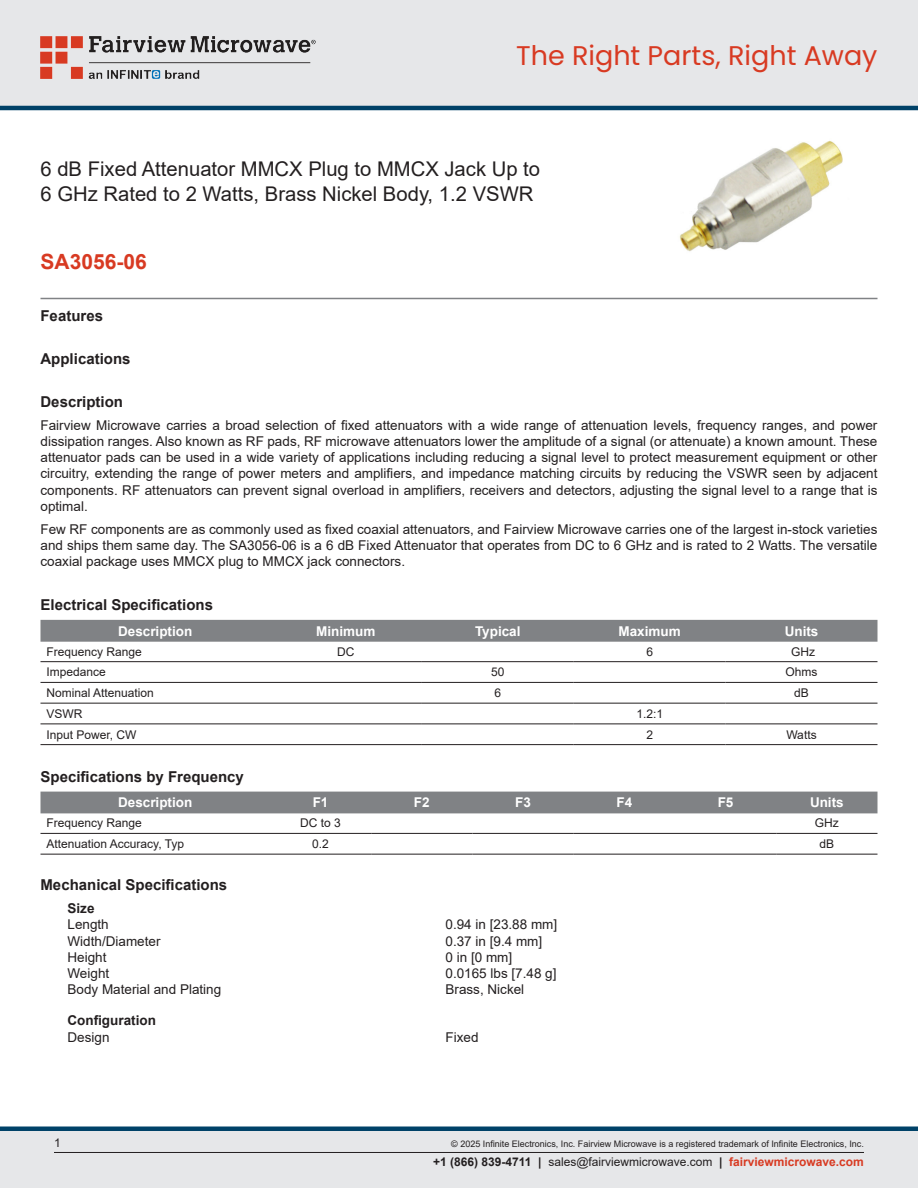
<style>
.page{position:relative;width:918px;height:1188px;background:#fff}
.page>*{position:absolute;margin:0;border:0;box-sizing:border-box;transform-origin:0 0}
.t1{font:27px "Poppins";color:#d83a22}
.Branded_Part_No{font:700 21px "Arial";color:#d83a22}
.Web_Description_Para{font:20.25px/24.3px "Arial";color:#231f20}
.Head1{font:700 15px "Arial";color:#231f20}
.MarketingDescription{font:13.5px/16.2px "Arial";color:#231f20;text-align:justify}
.Specs_Para{font:13.5px "Arial";color:#231f20}
.Table_Header{font:700 13.5px "Arial";color:#fff}
.Head3{font:700 13.5px "Arial";color:#231f20}
.Head2_after_Head1{font:700 13.5px "Arial";color:#231f20}
.Table_Body_Left{font:12px "Arial";color:#231f20}
.Table_Body{font:12px "Arial";color:#231f20}
.Copyright_disclaimer{font:9px "Arial";color:#231f20}
.s1{font-weight:700}
.s2{font-weight:700;color:#d83a22}
</style>
<div class="page">
<div style="left:0;top:1131px;width:918px;height:57px;background:#e6e7e9"></div>
<div style="left:0;top:1126px;width:918px;height:5px;background:#004268"></div>
<div style="left:0;top:0;width:918px;height:108px;background:#e6e7e9"></div>
<hr style="left:0;top:106px;width:918px;height:4px;background:#004268">
<img style="left:40px;top:36px;width:276px;height:42px">
<hr style="left:54px;top:1152px;width:810px;height:1px;background:#231f20">
<hr style="left:40px;top:298px;width:838px;height:1px;background:#808285">
<img style="left:680px;top:140px;width:163px;height:112px">
<div style="left:40px;top:620px;width:838px;height:22px;background:#808285"></div>
<hr style="left:40px;top:661px;width:230px;height:1px;background:#231f20">
<hr style="left:270px;top:661px;width:152px;height:1px;background:#231f20">
<hr style="left:422px;top:661px;width:152px;height:1px;background:#231f20">
<hr style="left:574px;top:661px;width:152px;height:1px;background:#231f20">
<hr style="left:726px;top:661px;width:152px;height:1px;background:#231f20">
<hr style="left:40px;top:682px;width:230px;height:1px;background:#231f20">
<hr style="left:270px;top:682px;width:152px;height:1px;background:#231f20">
<hr style="left:422px;top:682px;width:152px;height:1px;background:#231f20">
<hr style="left:574px;top:682px;width:152px;height:1px;background:#231f20">
<hr style="left:726px;top:682px;width:152px;height:1px;background:#231f20">
<hr style="left:40px;top:703px;width:230px;height:1px;background:#231f20">
<hr style="left:270px;top:703px;width:152px;height:1px;background:#231f20">
<hr style="left:422px;top:703px;width:152px;height:1px;background:#231f20">
<hr style="left:574px;top:703px;width:152px;height:1px;background:#231f20">
<hr style="left:726px;top:703px;width:152px;height:1px;background:#231f20">
<hr style="left:40px;top:724px;width:230px;height:1px;background:#231f20">
<hr style="left:270px;top:724px;width:152px;height:1px;background:#231f20">
<hr style="left:422px;top:724px;width:152px;height:1px;background:#231f20">
<hr style="left:574px;top:724px;width:152px;height:1px;background:#231f20">
<hr style="left:726px;top:724px;width:152px;height:1px;background:#231f20">
<hr style="left:40px;top:744px;width:230px;height:1px;background:#231f20">
<hr style="left:270px;top:744px;width:152px;height:1px;background:#231f20">
<hr style="left:422px;top:744px;width:152px;height:1px;background:#231f20">
<hr style="left:574px;top:744px;width:152px;height:1px;background:#231f20">
<hr style="left:726px;top:744px;width:152px;height:1px;background:#231f20">
<div style="left:40px;top:792px;width:838px;height:21px;background:#808285"></div>
<hr style="left:40px;top:833px;width:230px;height:1px;background:#231f20">
<hr style="left:270px;top:833px;width:101px;height:1px;background:#231f20">
<hr style="left:371px;top:833px;width:101px;height:1px;background:#231f20">
<hr style="left:472px;top:833px;width:102px;height:1px;background:#231f20">
<hr style="left:574px;top:833px;width:101px;height:1px;background:#231f20">
<hr style="left:675px;top:833px;width:101px;height:1px;background:#231f20">
<hr style="left:776px;top:833px;width:102px;height:1px;background:#231f20">
<hr style="left:40px;top:854px;width:230px;height:1px;background:#231f20">
<hr style="left:270px;top:854px;width:101px;height:1px;background:#231f20">
<hr style="left:371px;top:854px;width:101px;height:1px;background:#231f20">
<hr style="left:472px;top:854px;width:102px;height:1px;background:#231f20">
<hr style="left:574px;top:854px;width:101px;height:1px;background:#231f20">
<hr style="left:675px;top:854px;width:101px;height:1px;background:#231f20">
<hr style="left:776px;top:854px;width:102px;height:1px;background:#231f20">
<h1 class="t1" style="left:516px;top:40px;width:363px">The Right Parts, Right Away</h1>
<h1 class="Web_Description_Para" style="left:40px;top:157px;width:501px">6 dB Fixed Attenuator MMCX Plug to MMCX Jack Up to<br>6 GHz Rated to 2 Watts, Brass Nickel Body, 1.2 VSWR</h1>
<p class="Branded_Part_No" style="left:40px;top:247px;width:108px">SA3056-06</p>
<p class="Head1" style="left:40px;top:306px;width:64px">Features</p>
<p class="Head1" style="left:40px;top:348px;width:92px">Applications</p>
<p class="Head1" style="left:40px;top:391px;width:84px">Description</p>
<p class="MarketingDescription" style="left:40px;top:417px;width:838px">Fairview Microwave carries a broad selection of fixed attenuators with a wide range of attenuation levels, frequency ranges, and power dissipation ranges. Also known as RF pads, RF microwave attenuators lower the amplitude of a signal (or attenuate) a known amount. These attenuator pads can be used in a wide variety of applications including reducing a signal level to protect measurement equipment or other circuitry, extending the range of power meters and amplifiers, and impedance matching circuits by reducing the VSWR seen by adjacent components. RF attenuators can prevent signal overload in amplifiers, receivers and detectors, adjusting the signal level to a range that is optimal.</p>
<p class="MarketingDescription" style="left:40px;top:521px;width:838px">Few RF components are as commonly used as fixed coaxial attenuators, and Fairview Microwave carries one of the largest in-stock varieties and ships them same day. The SA3056-06 is a 6 dB Fixed Attenuator that operates from DC to 6 GHz and is rated to 2 Watts. The versatile coaxial package uses MMCX plug to MMCX jack connectors.</p>
<p class="Head1" style="left:40px;top:594px;width:174px">Electrical Specifications</p>
<p class="Table_Header" style="left:118px;top:621px;width:76px">Description</p>
<p class="Table_Header" style="left:316px;top:621px;width:61px">Minimum</p>
<p class="Table_Header" style="left:475px;top:621px;width:47px">Typical</p>
<p class="Table_Header" style="left:619px;top:621px;width:64px">Maximum</p>
<p class="Table_Header" style="left:785px;top:621px;width:35px">Units</p>
<p class="Table_Body_Left" style="left:46px;top:643px;width:97px">Frequency Range</p>
<p class="Table_Body" style="left:337px;top:643px;width:19px">DC</p>
<p class="Table_Body" style="left:646px;top:643px;width:8px">6</p>
<p class="Table_Body" style="left:791px;top:643px;width:25px">GHz</p>
<p class="Table_Body_Left" style="left:46px;top:664px;width:61px">Impedance</p>
<p class="Table_Body" style="left:491px;top:664px;width:15px">50</p>
<p class="Table_Body" style="left:786px;top:664px;width:34px">Ohms</p>
<p class="Table_Body_Left" style="left:46px;top:685px;width:109px">Nominal Attenuation</p>
<p class="Table_Body" style="left:494px;top:685px;width:8px">6</p>
<p class="Table_Body" style="left:794px;top:685px;width:16px">dB</p>
<p class="Table_Body_Left" style="left:46px;top:705px;width:37px">VSWR</p>
<p class="Table_Body" style="left:636px;top:705px;width:28px">1.2:1</p>
<p class="Table_Body_Left" style="left:46px;top:726px;width:92px">Input Power, CW</p>
<p class="Table_Body" style="left:646px;top:726px;width:8px">2</p>
<p class="Table_Body" style="left:786px;top:726px;width:32px">Watts</p>
<p class="Head1" style="left:40px;top:766px;width:205px">Specifications by Frequency</p>
<p class="Table_Header" style="left:118px;top:793px;width:76px">Description</p>
<p class="Table_Header" style="left:313px;top:793px;width:17px">F1</p>
<p class="Table_Header" style="left:414px;top:793px;width:17px">F2</p>
<p class="Table_Header" style="left:515px;top:793px;width:17px">F3</p>
<p class="Table_Header" style="left:616px;top:793px;width:17px">F4</p>
<p class="Table_Header" style="left:718px;top:793px;width:17px">F5</p>
<p class="Table_Header" style="left:810px;top:793px;width:35px">Units</p>
<p class="Table_Body_Left" style="left:46px;top:815px;width:97px">Frequency Range</p>
<p class="Table_Body" style="left:300px;top:815px;width:42px">DC to 3</p>
<p class="Table_Body" style="left:815px;top:815px;width:25px">GHz</p>
<p class="Table_Body_Left" style="left:46px;top:836px;width:139px">Attenuation Accuracy, Typ</p>
<p class="Table_Body" style="left:312px;top:836px;width:18px">0.2</p>
<p class="Table_Body" style="left:820px;top:836px;width:16px">dB</p>
<p class="Head1" style="left:40px;top:874px;width:188px">Mechanical Specifications</p>
<p class="Head2_after_Head1" style="left:68px;top:899px;width:29px">Size</p>
<p class="Specs_Para" style="left:68px;top:915px;width:43px">Length</p>
<p class="Specs_Para" style="left:446px;top:915px;width:113px">0.94 in [23.88 mm]</p>
<p class="Specs_Para" style="left:68px;top:932px;width:95px">Width/Diameter</p>
<p class="Specs_Para" style="left:446px;top:932px;width:98px">0.37 in [9.4 mm]</p>
<p class="Specs_Para" style="left:68px;top:948px;width:41px">Height</p>
<p class="Specs_Para" style="left:446px;top:948px;width:68px">0 in [0 mm]</p>
<p class="Specs_Para" style="left:68px;top:964px;width:43px">Weight</p>
<p class="Specs_Para" style="left:446px;top:964px;width:113px">0.0165 lbs [7.48 g]</p>
<p class="Specs_Para" style="left:68px;top:980px;width:155px">Body Material and Plating</p>
<p class="Specs_Para" style="left:446px;top:980px;width:80px">Brass, Nickel</p>
<p class="Head3" style="left:68px;top:1011px;width:90px">Configuration</p>
<p class="Specs_Para" style="left:68px;top:1028px;width:44px">Design</p>
<p class="Specs_Para" style="left:446px;top:1028px;width:35px">Fixed</p>
<p class="Table_Body_Left" style="left:54px;top:1135px;width:8px">1</p>
<p class="Copyright_disclaimer" style="left:451px;top:1138px;width:414px">© 2025 Infinite Electronics, Inc. Fairview Microwave is a registered trademark of Infinite Electronics, Inc.</p>
<p class="Table_Body_Left" style="left:433px;top:1153px;width:432px"><span class="s1">+1 (866) 839-4711 |</span> sales@fairviewmicrowave.com <span class="s1">|</span> <span class="s2">fairviewmicrowave.com</span></p>
</div>
